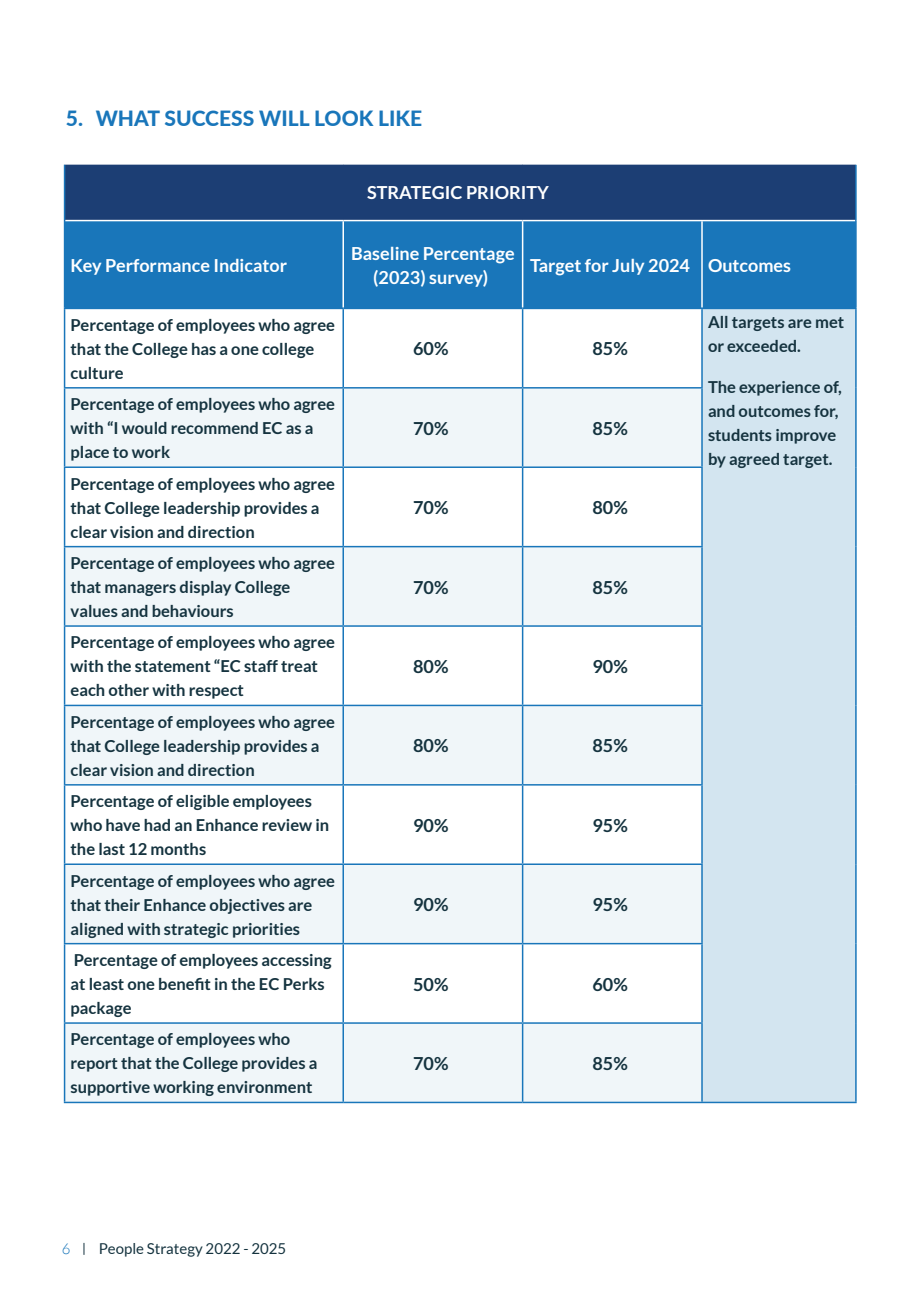
<style>
.page{position:relative;width:919px;height:1289px;background:#fff}
.page>*{position:absolute;margin:0;border:0;box-sizing:border-box;transform-origin:0 0}
.t1{font:800 21px "Lato";color:#1976ba}
.t2{font:700 18px/24px "Lato";color:#fff;text-align:center}
.t3{font:700 18px "Lato";color:#15333f}
.t4{font:700 16.5px/24px "Lato";color:#15333f}
.t5{font:15px "Lato";color:#15333f}
.t6{font:300 15px "Lato";color:#1976ba}
</style>
<div class="page">
<div style="left:65px;top:164px;width:790px;height:56px;background:#1c3e74"></div>
<div style="left:65px;top:221px;width:790px;height:87px;background:#1976ba"></div>
<div style="left:702px;top:308px;width:153px;height:794px;background:#d3e5f0"></div>
<svg style="left:65px;top:388px;width:636px;height:713px;fill:#f0f6f9"></svg>
<hr style="left:64px;top:165px;width:1px;height:55px;background:#1976ba">
<hr style="left:855px;top:165px;width:1px;height:55px;background:#1976ba">
<hr style="left:64px;top:220px;width:1px;height:88px;background:#1976ba">
<hr style="left:855px;top:220px;width:1px;height:88px;background:#1976ba">
<hr style="left:64px;top:309px;width:1px;height:78px;background:#1976ba">
<hr style="left:342px;top:309px;width:2px;height:78px;background:#1976ba">
<hr style="left:522px;top:309px;width:1px;height:78px;background:#1976ba">
<hr style="left:701px;top:309px;width:1px;height:78px;background:#1976ba">
<hr style="left:855px;top:309px;width:1px;height:79px;background:#1976ba">
<hr style="left:855px;top:388px;width:1px;height:79px;background:#1976ba">
<hr style="left:855px;top:467px;width:1px;height:79px;background:#1976ba">
<hr style="left:855px;top:546px;width:1px;height:80px;background:#1976ba">
<hr style="left:855px;top:626px;width:1px;height:79px;background:#1976ba">
<hr style="left:855px;top:705px;width:1px;height:79px;background:#1976ba">
<hr style="left:855px;top:784px;width:1px;height:80px;background:#1976ba">
<hr style="left:855px;top:864px;width:1px;height:79px;background:#1976ba">
<hr style="left:855px;top:943px;width:1px;height:80px;background:#1976ba">
<hr style="left:855px;top:1023px;width:1px;height:78px;background:#1976ba">
<hr style="left:702px;top:1101px;width:154px;height:2px;background:#1976ba">
<hr style="left:64px;top:387px;width:279px;height:1px;background:#1976ba">
<hr style="left:64px;top:388px;width:1px;height:78px;background:#1976ba">
<hr style="left:343px;top:387px;width:179px;height:1px;background:#1976ba">
<hr style="left:342px;top:388px;width:2px;height:78px;background:#1976ba">
<hr style="left:522px;top:387px;width:180px;height:1px;background:#1976ba">
<hr style="left:522px;top:388px;width:1px;height:78px;background:#1976ba">
<hr style="left:701px;top:388px;width:1px;height:78px;background:#1976ba">
<hr style="left:64px;top:547px;width:1px;height:78px;background:#1976ba">
<hr style="left:342px;top:547px;width:2px;height:78px;background:#1976ba">
<hr style="left:522px;top:547px;width:1px;height:78px;background:#1976ba">
<hr style="left:701px;top:547px;width:1px;height:78px;background:#1976ba">
<hr style="left:64px;top:706px;width:1px;height:78px;background:#1976ba">
<hr style="left:342px;top:706px;width:2px;height:78px;background:#1976ba">
<hr style="left:522px;top:706px;width:1px;height:78px;background:#1976ba">
<hr style="left:701px;top:706px;width:1px;height:78px;background:#1976ba">
<hr style="left:64px;top:865px;width:1px;height:77px;background:#1976ba">
<hr style="left:342px;top:865px;width:2px;height:77px;background:#1976ba">
<hr style="left:522px;top:865px;width:1px;height:77px;background:#1976ba">
<hr style="left:701px;top:865px;width:1px;height:77px;background:#1976ba">
<hr style="left:64px;top:1023px;width:1px;height:78px;background:#1976ba">
<hr style="left:342px;top:1023px;width:2px;height:78px;background:#1976ba">
<hr style="left:522px;top:1023px;width:1px;height:78px;background:#1976ba">
<hr style="left:701px;top:1023px;width:1px;height:78px;background:#1976ba">
<hr style="left:64px;top:1101px;width:279px;height:2px;background:#1976ba">
<hr style="left:343px;top:1101px;width:179px;height:2px;background:#1976ba">
<hr style="left:522px;top:1101px;width:180px;height:2px;background:#1976ba">
<hr style="left:64px;top:163px;width:279px;height:2px;background:#fff">
<hr style="left:343px;top:163px;width:179px;height:2px;background:#fff">
<hr style="left:522px;top:163px;width:180px;height:2px;background:#fff">
<hr style="left:702px;top:163px;width:154px;height:2px;background:#fff">
<hr style="left:342px;top:221px;width:2px;height:87px;background:#fff">
<hr style="left:522px;top:221px;width:1px;height:87px;background:#fff">
<hr style="left:701px;top:221px;width:1px;height:87px;background:#fff">
<hr style="left:64px;top:468px;width:1px;height:78px;background:#1976ba">
<hr style="left:342px;top:468px;width:2px;height:78px;background:#1976ba">
<hr style="left:522px;top:468px;width:1px;height:78px;background:#1976ba">
<hr style="left:701px;top:468px;width:1px;height:78px;background:#1976ba">
<hr style="left:64px;top:546px;width:279px;height:1px;background:#1976ba">
<hr style="left:343px;top:546px;width:179px;height:1px;background:#1976ba">
<hr style="left:522px;top:546px;width:180px;height:1px;background:#1976ba">
<hr style="left:64px;top:626px;width:1px;height:78px;background:#1976ba">
<hr style="left:342px;top:626px;width:2px;height:78px;background:#1976ba">
<hr style="left:522px;top:626px;width:1px;height:78px;background:#1976ba">
<hr style="left:701px;top:626px;width:1px;height:78px;background:#1976ba">
<hr style="left:64px;top:704px;width:279px;height:2px;background:#1976ba">
<hr style="left:343px;top:704px;width:179px;height:2px;background:#1976ba">
<hr style="left:522px;top:704px;width:180px;height:2px;background:#1976ba">
<hr style="left:64px;top:785px;width:1px;height:78px;background:#1976ba">
<hr style="left:342px;top:785px;width:2px;height:78px;background:#1976ba">
<hr style="left:522px;top:785px;width:1px;height:78px;background:#1976ba">
<hr style="left:701px;top:785px;width:1px;height:78px;background:#1976ba">
<hr style="left:64px;top:863px;width:279px;height:2px;background:#1976ba">
<hr style="left:343px;top:863px;width:179px;height:2px;background:#1976ba">
<hr style="left:522px;top:863px;width:180px;height:2px;background:#1976ba">
<hr style="left:64px;top:944px;width:1px;height:78px;background:#1976ba">
<hr style="left:342px;top:944px;width:2px;height:78px;background:#1976ba">
<hr style="left:522px;top:944px;width:1px;height:78px;background:#1976ba">
<hr style="left:701px;top:944px;width:1px;height:78px;background:#1976ba">
<hr style="left:64px;top:1022px;width:279px;height:1px;background:#1976ba">
<hr style="left:343px;top:1022px;width:179px;height:1px;background:#1976ba">
<hr style="left:522px;top:1022px;width:180px;height:1px;background:#1976ba">
<hr style="left:64px;top:466px;width:279px;height:2px;background:#1976ba">
<hr style="left:343px;top:466px;width:179px;height:2px;background:#1976ba">
<hr style="left:522px;top:466px;width:180px;height:2px;background:#1976ba">
<hr style="left:64px;top:625px;width:279px;height:1px;background:#1976ba">
<hr style="left:343px;top:625px;width:179px;height:1px;background:#1976ba">
<hr style="left:522px;top:625px;width:180px;height:1px;background:#1976ba">
<hr style="left:64px;top:784px;width:279px;height:1px;background:#1976ba">
<hr style="left:343px;top:784px;width:179px;height:1px;background:#1976ba">
<hr style="left:522px;top:784px;width:180px;height:1px;background:#1976ba">
<hr style="left:64px;top:942px;width:279px;height:2px;background:#1976ba">
<hr style="left:343px;top:942px;width:179px;height:2px;background:#1976ba">
<hr style="left:522px;top:942px;width:180px;height:2px;background:#1976ba">
<hr style="left:64px;top:308px;width:279px;height:1px;background:#1976ba">
<hr style="left:343px;top:308px;width:179px;height:1px;background:#1976ba">
<hr style="left:522px;top:308px;width:180px;height:1px;background:#1976ba">
<hr style="left:702px;top:308px;width:154px;height:1px;background:#1976ba">
<p class="t1" style="left:66px;top:102px;width:358px">5. WHAT SUCCESS WILL LOOK LIKE</p>
<p class="t2" style="left:367px;top:181px;width:183px">STRATEGIC PRIORITY</p>
<p class="t2" style="left:71px;top:253px;width:218px">Key Performance Indicator</p>
<p class="t4" style="left:71px;top:312px;width:266px">Percentage of employees who agree that the College has a one college culture</p>
<p class="t4" style="left:71px;top:392px;width:266px">Percentage of employees who agree with “I would recommend EC as a place to work</p>
<p class="t4" style="left:71px;top:471px;width:266px">Percentage of employees who agree that College leadership provides a clear vision and direction</p>
<p class="t4" style="left:71px;top:550px;width:266px">Percentage of employees who agree that managers display College values and behaviours</p>
<p class="t4" style="left:71px;top:630px;width:266px">Percentage of employees who agree with the statement “EC staff treat each other with respect</p>
<p class="t4" style="left:71px;top:709px;width:266px">Percentage of employees who agree that College leadership provides a clear vision and direction</p>
<p class="t4" style="left:71px;top:789px;width:260px">Percentage of eligible employees who have had an Enhance review in the last 12 months</p>
<p class="t4" style="left:71px;top:868px;width:266px">Percentage of employees who agree that their Enhance objectives are aligned with strategic priorities</p>
<p class="t4" style="left:71px;top:947px;width:262px">Percentage of employees accessing at least one benefit in the EC Perks package</p>
<p class="t4" style="left:71px;top:1027px;width:248px">Percentage of employees who report that the College provides a supportive working environment</p>
<p class="t2" style="left:351px;top:241px;width:165px">Baseline Percentage (2023) survey)</p>
<p class="t2" style="left:530px;top:253px;width:262px">Target for July 2024 Outcomes</p>
<p class="t3" style="left:413px;top:338px;width:37px">60%</p>
<p class="t3" style="left:592px;top:338px;width:37px">85%</p>
<p class="t3" style="left:413px;top:418px;width:37px">70%</p>
<p class="t3" style="left:592px;top:418px;width:37px">85%</p>
<p class="t3" style="left:413px;top:497px;width:37px">70%</p>
<p class="t3" style="left:592px;top:497px;width:37px">80%</p>
<p class="t3" style="left:413px;top:576px;width:37px">70%</p>
<p class="t3" style="left:592px;top:576px;width:37px">85%</p>
<p class="t3" style="left:413px;top:656px;width:37px">80%</p>
<p class="t3" style="left:592px;top:656px;width:37px">90%</p>
<p class="t3" style="left:413px;top:735px;width:37px">80%</p>
<p class="t3" style="left:592px;top:735px;width:37px">85%</p>
<p class="t3" style="left:413px;top:815px;width:37px">90%</p>
<p class="t3" style="left:592px;top:815px;width:37px">95%</p>
<p class="t3" style="left:413px;top:894px;width:37px">90%</p>
<p class="t3" style="left:592px;top:894px;width:37px">95%</p>
<p class="t3" style="left:413px;top:973px;width:37px">50%</p>
<p class="t3" style="left:592px;top:973px;width:37px">60%</p>
<p class="t3" style="left:413px;top:1053px;width:37px">70%</p>
<p class="t3" style="left:592px;top:1053px;width:37px">85%</p>
<p class="t4" style="left:708px;top:309px;width:138px">All targets are met or exceeded.</p>
<p class="t4" style="left:708px;top:374px;width:135px">The experience of, and outcomes for, students improve by agreed target.</p>
<p class="t6" style="left:62px;top:1240px;width:10px">6</p>
<p class="t5" style="left:99px;top:1240px;width:189px">People Strategy 2022 - 2025</p>
</div>
